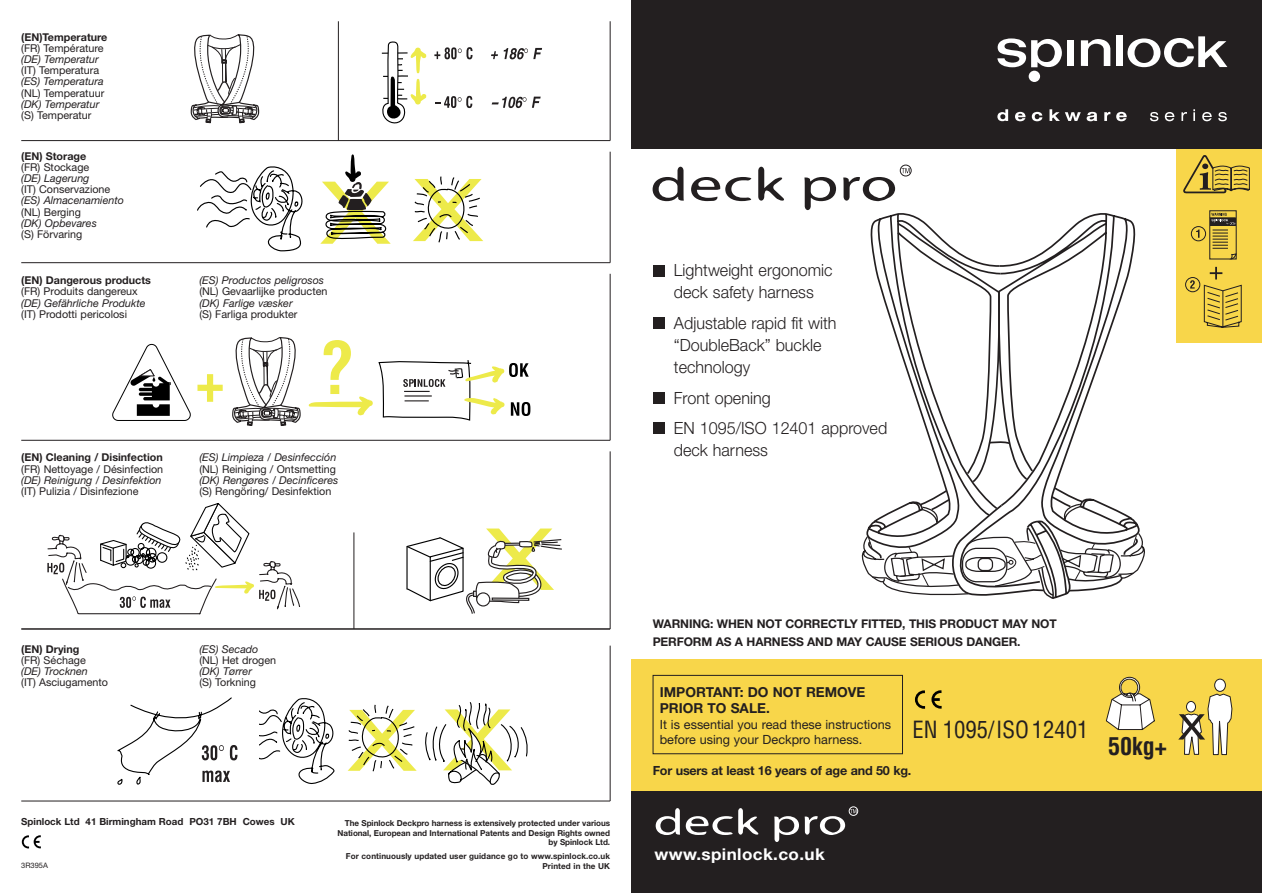
<style>
.page{position:relative;width:1263px;height:893px;background:#fff}
.page>*{position:absolute;margin:0;border:0;box-sizing:border-box;transform-origin:0 0}
.t1{font:700 condensed 24.15px "Helvetica";color:#231f20}
.t2{font:condensed 23.1px "Helvetica";color:#231f20}
.t3{font:300 16.8px/22px "Helvetica Neue";color:#231f20;scale:.96 1}
.t4{font:700 16.35px "Helvetica Neue";letter-spacing:.02em;color:#fff;scale:1.05 1}
.t5{font:700 13.8px/16.5px "Helvetica Neue";color:#231f20}
.t6{font:12.75px/15.3px "Helvetica Neue";color:#231f20}
.t7{font:700 12.6px "Helvetica Neue";letter-spacing:-.015em;color:#231f20}
.t8{font:700 12px/18px "Helvetica Neue";letter-spacing:-.01em;color:#231f20}
.t9{font:10.8px "Helvetica Neue";color:#231f20}
.t10{font:italic 10.8px "Helvetica Neue";color:#231f20}
.t11{font:700 10.8px "Helvetica Neue";color:#231f20}
.t12{font:700 9.75px "Helvetica Neue";color:#231f20}
.t13{font:700 8.25px/9.9px "Helvetica Neue";letter-spacing:-.005em;color:#231f20;text-align:right}
.t14{font:7.5px "Helvetica Neue";color:#231f20}
</style>
<div class="page">
<svg style="left:870px;top:213px;width:87px;height:273px"></svg>
<svg style="left:957px;top:213px;width:179px;height:273px"></svg>
<svg style="left:988px;top:441px;width:23px;height:4px"></svg>
<svg style="left:861px;top:486px;width:284px;height:113px"></svg>
<div style="left:631px;top:659px;width:631px;height:132px;background:#f8d64a"></div>
<svg style="left:1105px;top:676px;width:50px;height:54px"></svg>
<div style="left:1214px;top:678px;width:12px;height:13px;background:#fff;border:1px solid #231f20;border-radius:50%"></div>
<svg style="left:1178px;top:693px;width:55px;height:62px"></svg>
<div style="left:653px;top:675px;width:250px;height:79px;border:1px solid #231f20"></div>
<div style="left:1176px;top:148px;width:86px;height:194px;background:#f8d64a"></div>
<div style="left:631px;top:0;width:631px;height:148px;background:#231f20"></div>
<svg style="left:997px;top:38px;width:65px;height:29px"></svg>
<div style="left:1067px;top:40px;width:7px;height:26px;background:#fff"></div>
<svg style="left:1081px;top:39px;width:29px;height:27px"></svg>
<div style="left:1116px;top:35px;width:7px;height:31px;background:#fff"></div>
<svg style="left:1128px;top:36px;width:99px;height:31px"></svg>
<div style="left:1029px;top:71px;width:11px;height:11px;background:#fff;border-radius:50%"></div>
<svg style="left:1150px;top:109px;width:77px;height:12px"></svg>
<svg style="left:997px;top:109px;width:130px;height:12px"></svg>
<svg style="left:1183px;top:155px;width:67px;height:173px"></svg>
<div style="left:631px;top:791px;width:631px;height:101px;background:#231f20"></div>
<div style="left:653px;top:265px;width:12px;height:11px;background:#231f20"></div>
<div style="left:653px;top:317px;width:12px;height:12px;background:#231f20"></div>
<div style="left:653px;top:392px;width:12px;height:12px;background:#231f20"></div>
<div style="left:653px;top:422px;width:12px;height:12px;background:#231f20"></div>
<svg style="left:931px;top:690px;width:11px;height:18px"></svg>
<svg style="left:915px;top:690px;width:10px;height:18px"></svg>
<svg style="left:902px;top:168px;width:7px;height:5px"></svg>
<div style="left:900px;top:165px;width:11px;height:11px;border:1px solid #231f20;border-radius:50%"></div>
<svg style="left:653px;top:167px;width:31px;height:34px"></svg>
<svg style="left:691px;top:177px;width:60px;height:24px"></svg>
<svg style="left:758px;top:167px;width:26px;height:34px"></svg>
<svg style="left:804px;top:177px;width:32px;height:33px"></svg>
<svg style="left:843px;top:177px;width:52px;height:24px"></svg>
<div style="left:849px;top:806px;width:9px;height:9px;border:1px solid #fff;border-radius:50%"></div>
<svg style="left:656px;top:808px;width:24px;height:27px"></svg>
<svg style="left:686px;top:808px;width:73px;height:27px"></svg>
<svg style="left:774px;top:816px;width:25px;height:26px"></svg>
<svg style="left:805px;top:809px;width:52px;height:26px"></svg>
<svg style="left:22px;top:835px;width:19px;height:13px"></svg>
<hr style="left:21px;top:140px;width:589px;height:1px;background:#231f20">
<hr style="left:610px;top:21px;width:1px;height:120px;background:#231f20">
<hr style="left:338px;top:21px;width:1px;height:120px;background:#231f20">
<hr style="left:21px;top:262px;width:589px;height:1px;background:#231f20">
<hr style="left:610px;top:152px;width:1px;height:111px;background:#231f20">
<svg style="left:197px;top:166px;width:106px;height:86px"></svg>
<svg style="left:320px;top:154px;width:71px;height:90px"></svg>
<svg style="left:413px;top:176px;width:70px;height:67px"></svg>
<hr style="left:21px;top:440px;width:589px;height:1px;background:#231f20">
<hr style="left:610px;top:274px;width:1px;height:166px;background:#231f20">
<svg style="left:112px;top:344px;width:79px;height:77px"></svg>
<svg style="left:309px;top:340px;width:221px;height:81px"></svg>
<hr style="left:21px;top:628px;width:589px;height:1px;background:#231f20">
<hr style="left:610px;top:451px;width:1px;height:178px;background:#231f20">
<svg style="left:406px;top:528px;width:156px;height:86px"></svg>
<svg style="left:47px;top:503px;width:254px;height:112px"></svg>
<hr style="left:21px;top:800px;width:589px;height:1px;background:#231f20">
<hr style="left:610px;top:645px;width:1px;height:156px;background:#231f20">
<svg style="left:347px;top:704px;width:70px;height:68px"></svg>
<svg style="left:425px;top:702px;width:103px;height:82px"></svg>
<svg style="left:117px;top:697px;width:218px;height:88px"></svg>
<hr style="left:354px;top:532px;width:1px;height:97px;background:#231f20">
<svg style="left:434px;top:47px;width:39px;height:12px"></svg>
<svg style="left:435px;top:96px;width:37px;height:12px"></svg>
<svg style="left:491px;top:51px;width:7px;height:8px"></svg>
<svg style="left:504px;top:48px;width:38px;height:11px"></svg>
<svg style="left:492px;top:97px;width:49px;height:11px"></svg>
<svg style="left:381px;top:41px;width:46px;height:83px"></svg>
<svg style="left:190px;top:34px;width:70px;height:90px"></svg>
<svg style="left:197px;top:337px;width:104px;height:89px"></svg>
<p class="t11" style="left:21px;top:33px;width:88px">(EN)Temperature</p>
<p class="t9" style="left:21px;top:44px;width:84px">(FR) Température</p>
<p class="t10" style="left:21px;top:55px;width:79px">(DE) Temperatur</p>
<p class="t9" style="left:21px;top:66px;width:80px">(IT) Temperatura</p>
<p class="t10" style="left:21px;top:78px;width:84px">(ES) Temperatura</p>
<p class="t9" style="left:21px;top:89px;width:85px">(NL) Temperatuur</p>
<p class="t10" style="left:21px;top:100px;width:80px">(DK) Temperatur</p>
<p class="t9" style="left:21px;top:111px;width:72px">(S) Temperatur</p>
<p class="t11" style="left:21px;top:152px;width:67px">(EN) Storage</p>
<p class="t9" style="left:21px;top:163px;width:70px">(FR) Stockage</p>
<p class="t10" style="left:21px;top:174px;width:70px">(DE) Lagerung</p>
<p class="t9" style="left:21px;top:185px;width:91px">(IT) Conservazione</p>
<p class="t10" style="left:21px;top:197px;width:104px">(ES) Almacenamiento</p>
<p class="t9" style="left:21px;top:208px;width:61px">(NL) Berging</p>
<p class="t10" style="left:21px;top:219px;width:77px">(DK) Opbevares</p>
<p class="t9" style="left:21px;top:230px;width:63px">(S) Förvaring</p>
<p class="t11" style="left:21px;top:276px;width:131px">(EN) Dangerous products</p>
<p class="t9" style="left:21px;top:287px;width:118px">(FR) Produits dangereux</p>
<p class="t10" style="left:21px;top:299px;width:126px">(DE) Gefährliche Produkte</p>
<p class="t9" style="left:21px;top:310px;width:107px">(IT) Prodotti pericolosi</p>
<p class="t10" style="left:199px;top:276px;width:126px">(ES) Productos peligrosos</p>
<p class="t9" style="left:199px;top:287px;width:130px">(NL) Gevaarlijke producten</p>
<p class="t10" style="left:199px;top:299px;width:95px">(DK) Farlige væsker</p>
<p class="t9" style="left:199px;top:310px;width:100px">(S) Farliga produkter</p>
<p class="t11" style="left:21px;top:454px;width:143px">(EN) Cleaning / Disinfection</p>
<p class="t9" style="left:21px;top:465px;width:143px">(FR) Nettoyage / Désinfection</p>
<p class="t10" style="left:21px;top:476px;width:142px">(DE) Reinigung / Desinfektion</p>
<p class="t9" style="left:21px;top:487px;width:119px">(IT) Pulizia / Disinfezione</p>
<p class="t10" style="left:199px;top:454px;width:138px">(ES) Limpieza / Desinfección</p>
<p class="t9" style="left:199px;top:465px;width:138px">(NL) Reiniging / Ontsmetting</p>
<p class="t10" style="left:199px;top:476px;width:141px">(DK) Rengøres / Decinficeres</p>
<p class="t9" style="left:199px;top:487px;width:133px">(S) Rengöring/ Desinfektion</p>
<h3 class="t3" style="left:674px;top:261px;width:167px">Lightweight ergonomic deck safety harness</h3>
<h3 class="t3" style="left:674px;top:313px;width:171px">Adjustable rapid fit with “DoubleBack” buckle technology</h3>
<h3 class="t3" style="left:674px;top:384px;width:224px;line-height:30.6px">Front opening<br>EN 1095/ISO 12401 approved</h3>
<h3 class="t3" style="left:674px;top:441px;width:99px">deck harness</h3>
<p class="t11" style="left:21px;top:645px;width:60px">(EN) Drying</p>
<p class="t9" style="left:21px;top:656px;width:66px">(FR) Séchage</p>
<p class="t10" style="left:21px;top:667px;width:68px">(DE) Trocknen</p>
<p class="t9" style="left:21px;top:678px;width:88px">(IT) Asciugamento</p>
<p class="t10" style="left:199px;top:645px;width:61px">(ES) Secado</p>
<p class="t9" style="left:199px;top:656px;width:78px">(NL) Het drogen</p>
<p class="t10" style="left:199px;top:667px;width:54px">(DK) Tørrer</p>
<p class="t9" style="left:199px;top:678px;width:58px">(S) Torkning</p>
<p class="t12" style="left:21px;top:818px;width:275px">Spinlock Ltd 41 Birmingham Road PO31 7BH Cowes UK</p>
<p class="t13" style="left:338px;top:818px;width:274px">The Spinlock Deckpro harness is extensively protected under various<br>National, European and International Patents and Design Rights owned by Spinlock Ltd.</p>
<p class="t13" style="left:346px;top:851px;width:266px">For continuously updated user guidance go to www.spinlock.co.uk</p>
<p class="t14" style="left:21px;top:862px;width:28px">3R395A</p>
<p class="t13" style="left:542px;top:861px;width:69px">Printed in the UK</p>
<p class="t8" style="left:653px;top:615px;width:406px">WARNING: WHEN NOT CORRECTLY FITTED, THIS PRODUCT MAY NOT<br>PERFORM AS A HARNESS AND MAY CAUSE SERIOUS DANGER.</p>
<p class="t5" style="left:660px;top:684px;width:207px">IMPORTANT: DO NOT REMOVE<br>PRIOR TO SALE.</p>
<p class="t6" style="left:660px;top:718px;width:233px">It is essential you read these instructions before using your Deckpro harness.</p>
<h2 class="t2" style="left:913px;top:720px;width:177px">EN 1095/ ISO 12401</h2>
<p class="t7" style="left:653px;top:766px;width:260px">For users at least 16 years of age and 50 kg.</p>
<h1 class="t1" style="left:1108px;top:737px;width:60px">50kg+</h1>
<h3 class="t4" style="left:654px;top:848px;width:164px">www.spinlock.co.uk</h3>
</div>
